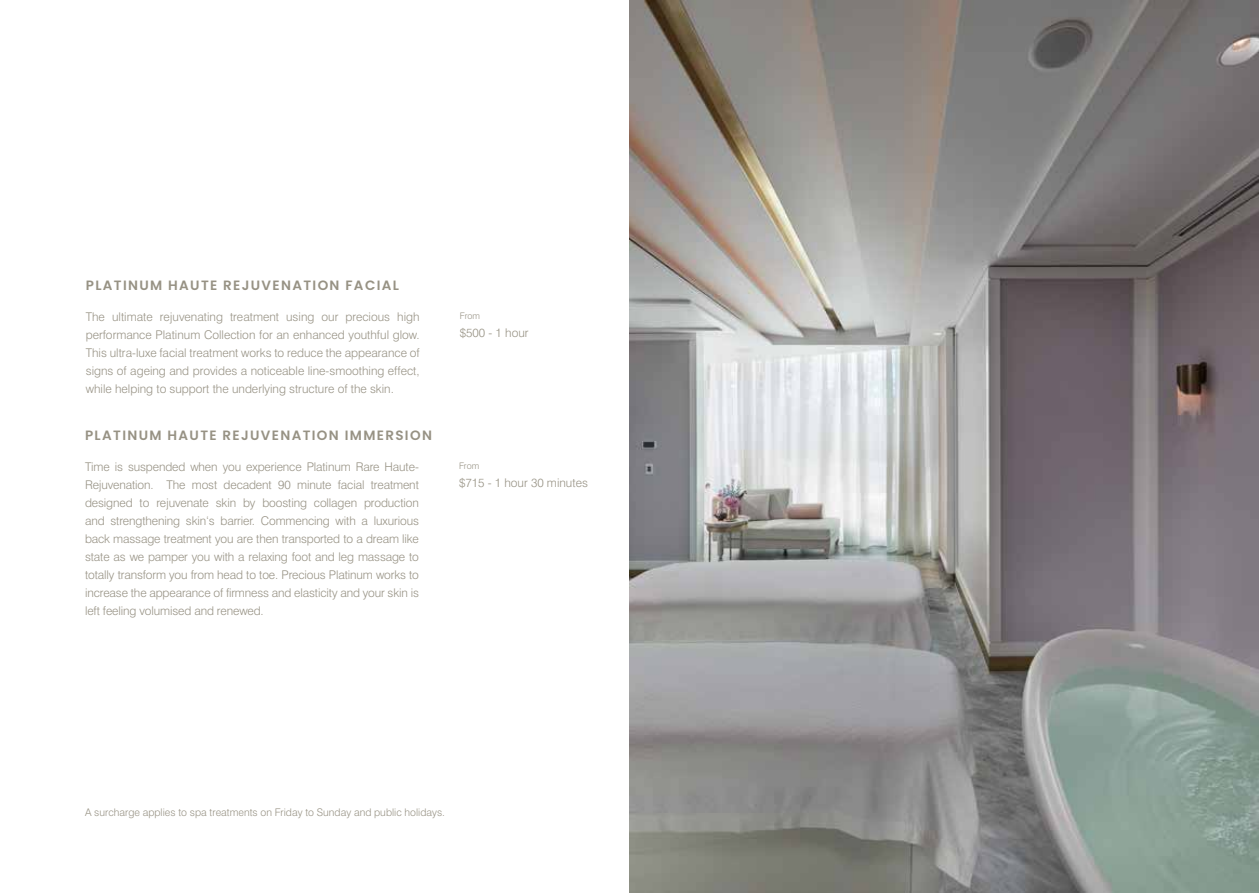
<style>
.page{position:relative;width:1259px;height:893px;background:#fff}
.page>*{position:absolute;margin:0;border:0;box-sizing:border-box;transform-origin:0 0}
.t1{font:600 13.5px "Poppins";letter-spacing:.1em;color:#979284}
.t2{font:300 12px/18px "Swiss 721 BT";color:#979284;text-align:justify}
.t3{font:300 10.5px "Swiss 721 BT";color:#979284}
.t4{font:300 9px "Swiss 721 BT";color:#979284}
</style>
<div class="page">
<img style="left:629px;top:0;width:630px;height:893px">
<p class="t1" style="left:86px;top:277px;width:315px">PLATINUM HAUTE REJUVENATION FACIAL</p>
<p class="t2" style="left:86px;top:308px;width:335px">The ultimate rejuvenating treatment using our precious high performance Platinum Collection for an enhanced youthful glow.<br>This ultra-luxe facial treatment works to reduce the appearance of signs of ageing and provides a noticeable line-smoothing effect, while helping to support the underlying structure of the skin.</p>
<p class="t1" style="left:85px;top:427px;width:348px">PLATINUM HAUTE REJUVENATION IMMERSION</p>
<p class="t2" style="left:85px;top:458px;width:335px">Time is suspended when you experience Platinum Rare Haute-Rejuvenation. The most decadent 90 minute facial treatment designed to rejuvenate skin by boosting collagen production and strengthening skin‘s barrier. Commencing with a luxurious back massage treatment you are then transported to a dream like state as we pamper you with a relaxing foot and leg massage to totally transform you from head to toe. Precious Platinum works to increase the appearance of firmness and elasticity and your skin is left feeling volumised and renewed.</p>
<p class="t4" style="left:460px;top:311px;width:22px">From</p>
<p class="t2" style="left:460px;top:324px;width:70px">$500 - 1 hour</p>
<p class="t4" style="left:459px;top:460px;width:22px">From</p>
<p class="t2" style="left:459px;top:474px;width:130px">$715 - 1 hour 30 minutes</p>
<p class="t3" style="left:85px;top:805px;width:361px">A surcharge applies to spa treatments on Friday to Sunday and public holidays.</p>
</div>
